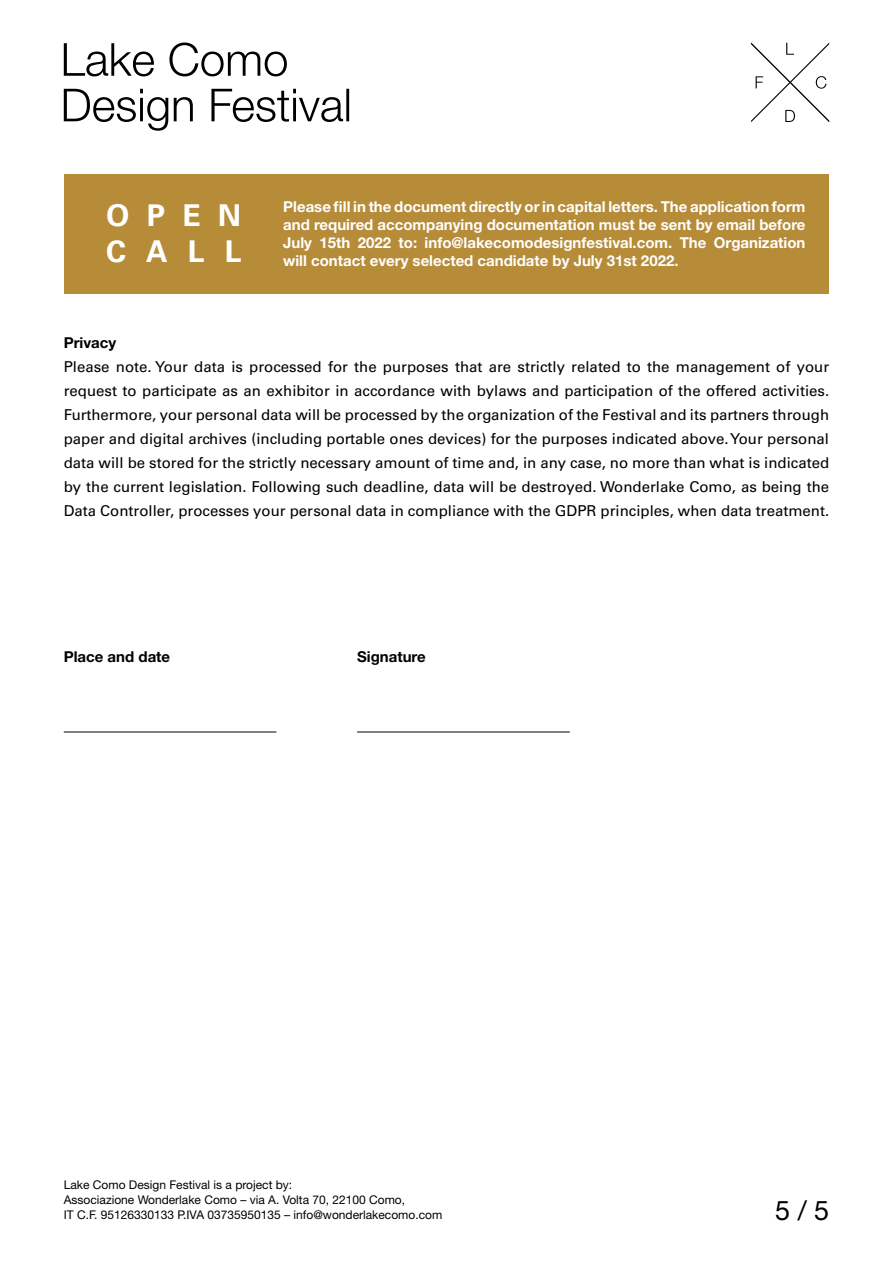
<style>
.page{position:relative;width:893px;height:1263px;background:#fff}
.page>*{position:absolute;margin:0;border:0;box-sizing:border-box;transform-origin:0 0}
.t1{font:700 30px/36px "Univers";letter-spacing:.62em;color:#fff}
.t2{font:27px "Helvetica Neue";color:#000}
.t3{font:15px/24px "Univers";color:#000;text-align:justify}
.t4{font:700 15px/18px "Helvetica Neue";color:#fff;text-align:justify}
.t5{font:700 15px "Helvetica Neue";color:#000}
.t6{font:12px/15px "Helvetica Neue";color:#000}
</style>
<div class="page">
<svg style="left:64px;top:89px;width:285px;height:42px"></svg>
<svg style="left:64px;top:43px;width:223px;height:33px"></svg>
<svg style="left:751px;top:43px;width:78px;height:79px"></svg>
<div style="left:64px;top:174px;width:765px;height:119px;background:#b78c39"></div>
<hr style="left:64px;top:732px;width:212px;height:1px;background:#000">
<hr style="left:357px;top:732px;width:213px;height:1px;background:#000">
<h1 class="t1" style="left:106px;top:198px;width:137px">OPEN<br>CALL</h1>
<p class="t4" style="left:283px;top:198px;width:524px">Please fill in the document directly or in capital letters. The application form and required accompanying documentation must be sent by email before July 15th 2022 to: info@lakecomodesignfestival.com. The Organization will contact every selected candidate by July 31st 2022.</p>
<p class="t5" style="left:64px;top:334px;width:54px">Privacy</p>
<p class="t3" style="left:64px;top:355px;width:767px">Please note. Your data is processed for the purposes that are strictly related to the management of your request to participate as an exhibitor in accordance with bylaws and participation of the offered activities.<br>Furthermore, your personal data will be processed by the organization of the Festival and its partners through paper and digital archives (including portable ones devices) for the purposes indicated above. Your personal data will be stored for the strictly necessary amount of time and, in any case, no more than what is indicated by the current legislation. Following such deadline, data will be destroyed. Wonderlake Como, as being the Data Controller, processes your personal data in compliance with the GDPR principles, when data treatment.</p>
<p class="t5" style="left:64px;top:648px;width:108px">Place and date</p>
<p class="t5" style="left:357px;top:648px;width:70px">Signature</p>
<p class="t6" style="left:64px;top:1177px;width:380px">Lake Como Design Festival is a project by:<br>Associazione Wonderlake Como – via A. Volta 70, 22100 Como,<br>IT C.F. 95126330133 P.IVA 03735950135 – info@wonderlakecomo.com</p>
<h2 class="t2" style="left:775px;top:1195px;width:56px">5 / 5</h2>
</div>
